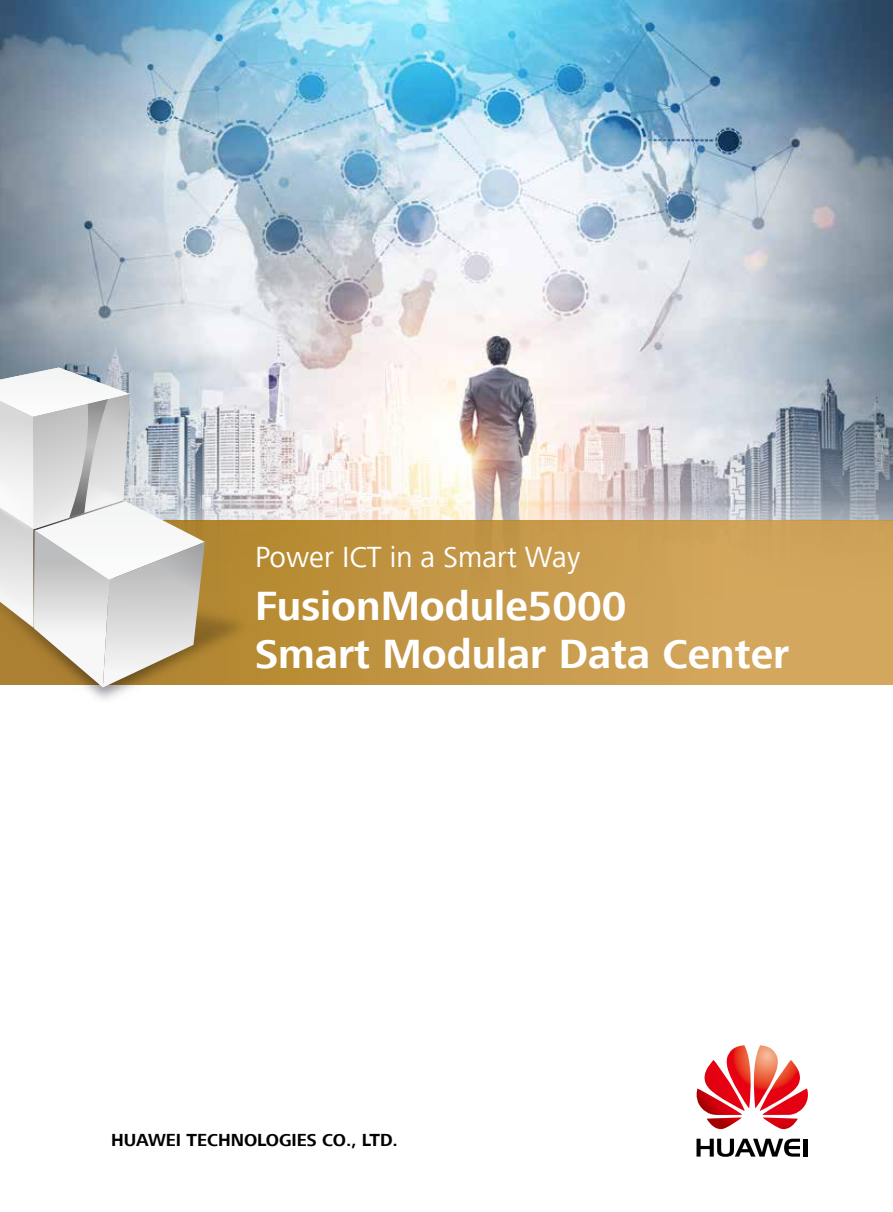
<style>
.page{position:relative;width:893px;height:1212px;background:#fff}
.page>*{position:absolute;margin:0;border:0;box-sizing:border-box;transform-origin:0 0}
.t1{font:700 42px/48px "Frutiger Next LT";color:#fff}
.t2{font:30px "Frutiger Next LT";color:#fff}
.t3{font:700 18px "Frutiger Next LT";color:#000}
</style>
<div class="page">
<img style="left:0;top:0;width:893px;height:521px">
<svg style="left:302px;top:521px;width:591px;height:164px;background:#c99d4f"></svg>
<img style="left:85px;top:415px;width:217px;height:285px">
<img style="left:176px;top:348px;width:91px;height:323px">
<img style="left:0;top:348px;width:176px;height:19px">
<svg style="left:0;top:367px;width:205px;height:320px"></svg>
<svg style="left:696px;top:1045px;width:112px;height:85px"></svg>
<svg style="left:696px;top:1139px;width:104px;height:18px"></svg>
<hr style="left:804px;top:1139px;width:4px;height:17px;background:#000">
<p class="t2" style="left:255px;top:540px;width:327px">Power ICT in a Smart Way</p>
<p class="t1" style="left:255px;top:582px;width:536px">FusionModule5000<br>Smart Modular Data Center</p>
<p class="t3" style="left:111px;top:1129px;width:288px">HUAWEI TECHNOLOGIES CO., LTD.</p>
</div>
